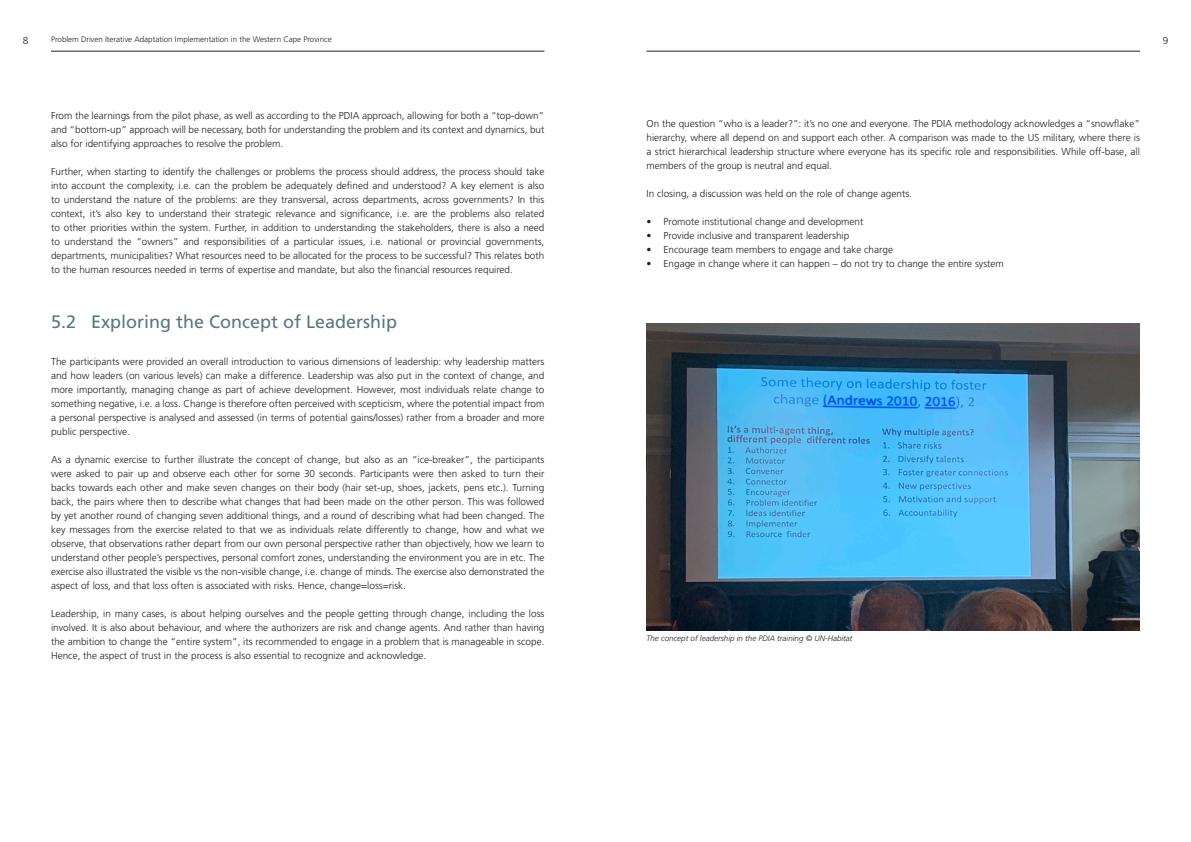
<style>
.page{position:relative;width:1191px;height:842px;background:#fff}
.page>*{position:absolute;margin:0;border:0;box-sizing:border-box;transform-origin:0 0}
.Sub_Section_title{font:18px "Frutiger LT Std";color:#567881}
.Body_Text{font:300 10px/14px "Frutiger LT Std";color:#231f20;text-align:justify}
.t1{font:300 8px "Frutiger LT Std";color:#231f20}
.Sub_Section_title-2{font:italic 300 8px "Frutiger LT Std";color:#231f20}
</style>
<div class="page">
<hr style="left:51px;top:51px;width:493px;height:1px;background:#231f20">
<hr style="left:646px;top:51px;width:494px;height:1px;background:#231f20">
<img style="left:646px;top:323px;width:494px;height:307px">
<p class="Body_Text" style="left:23px;top:33px;width:7px">8</p>
<p class="t1" style="left:51px;top:35px;width:282px">Problem Driven Iterative Adaptation Implementation in the Western Cape Province</p>
<p class="Body_Text" style="left:1162px;top:33px;width:7px">9</p>
<p class="Body_Text" style="left:51px;top:108px;width:495px">From the learnings from the pilot phase, as well as according to the PDIA approach, allowing for both a “top-down” and “bottom-up” approach will be necessary, both for understanding the problem and its context and dynamics, but also for identifying approaches to resolve the problem.</p>
<p class="Body_Text" style="left:51px;top:164px;width:495px">Further, when starting to identify the challenges or problems the process should address, the process should take into account the complexity, i.e. can the problem be adequately defined and understood? A key element is also to understand the nature of the problems: are they transversal, across departments, across governments? In this context, it’s also key to understand their strategic relevance and significance, i.e. are the problems also related to other priorities within the system. Further, in addition to understanding the stakeholders, there is also a need to understand the “owners” and responsibilities of a particular issues, i.e. national or provincial governments, departments, municipalities? What resources need to be allocated for the process to be successful? This relates both to the human resources needed in terms of expertise and mandate, but also the financial resources required.</p>
<p class="Sub_Section_title" style="left:51px;top:311px;width:348px">5.2 Exploring the Concept of Leadership</p>
<p class="Body_Text" style="left:51px;top:354px;width:495px">The participants were provided an overall introduction to various dimensions of leadership: why leadership matters and how leaders (on various levels) can make a difference. Leadership was also put in the context of change, and more importantly, managing change as part of achieve development. However, most individuals relate change to something negative, i.e. a loss. Change is therefore often perceived with scepticism, where the potential impact from a personal perspective is analysed and assessed (in terms of potential gains/losses) rather from a broader and more public perspective.</p>
<p class="Body_Text" style="left:51px;top:452px;width:495px">As a dynamic exercise to further illustrate the concept of change, but also as an “ice-breaker”, the participants were asked to pair up and observe each other for some 30 seconds. Participants were then asked to turn their backs towards each other and make seven changes on their body (hair set-up, shoes, jackets, pens etc.). Turning back, the pairs where then to describe what changes that had been made on the other person. This was followed by yet another round of changing seven additional things, and a round of describing what had been changed. The key messages from the exercise related to that we as individuals relate differently to change, how and what we observe, that observations rather depart from our own personal perspective rather than objectively, how we learn to understand other people’s perspectives, personal comfort zones, understanding the environment you are in etc. The exercise also illustrated the visible vs the non-visible change, i.e. change of minds. The exercise also demonstrated the aspect of loss, and that loss often is associated with risks. Hence, change=loss=risk.</p>
<p class="Body_Text" style="left:51px;top:606px;width:495px">Leadership, in many cases, is about helping ourselves and the people getting through change, including the loss involved. It is also about behaviour, and where the authorizers are risk and change agents. And rather than having the ambition to change the “entire system”, its recommended to engage in a problem that is manageable in scope.<br>Hence, the aspect of trust in the process is also essential to recognize and acknowledge.</p>
<p class="Body_Text" style="left:646px;top:116px;width:495px">On the question “who is a leader?”: it’s no one and everyone. The PDIA methodology acknowledges a “snowflake” hierarchy, where all depend on and support each other. A comparison was made to the US military, where there is a strict hierarchical leadership structure where everyone has its specific role and responsibilities. While off-base, all members of the group is neutral and equal.</p>
<p class="Body_Text" style="left:646px;top:186px;width:267px">In closing, a discussion was held on the role of change agents.</p>
<p class="Body_Text" style="left:646px;top:214px;width:218px">• Promote institutional change and development</p>
<p class="Body_Text" style="left:646px;top:228px;width:204px">• Provide inclusive and transparent leadership</p>
<p class="Body_Text" style="left:646px;top:242px;width:248px">• Encourage team members to engage and take charge</p>
<p class="Body_Text" style="left:646px;top:256px;width:359px">• Engage in change where it can happen – do not try to change the entire system</p>
<p class="Sub_Section_title-2" style="left:646px;top:634px;width:207px">The concept of leadership in the PDIA training © UN-Habitat</p>
</div>
